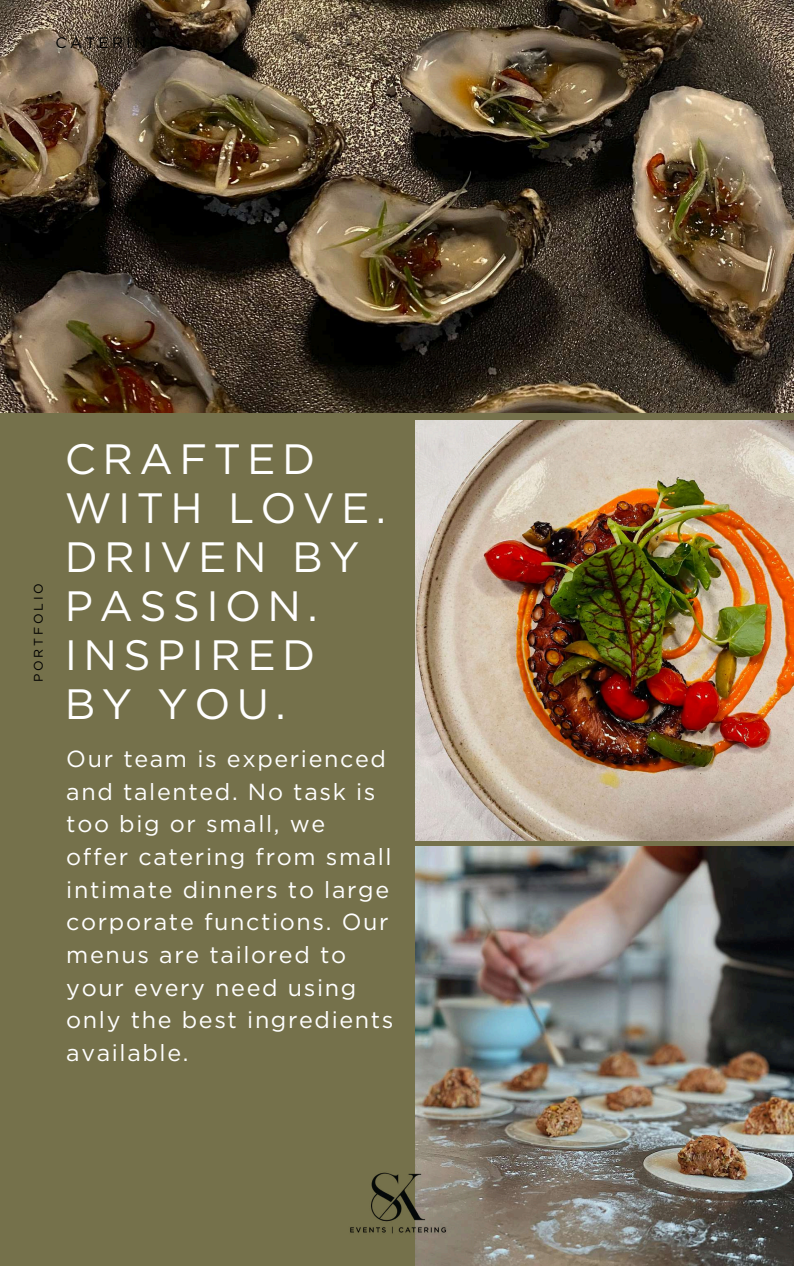
<style>
.page{position:relative;width:794px;height:1266px;background:#fff}
.page>*{position:absolute;margin:0;border:0;box-sizing:border-box;transform-origin:0 0}
.t1{font:42.38px/48.9px "Gotham";letter-spacing:.15em;color:#fff}
.t2{font:23.25px/32.6px "Gotham";letter-spacing:.07em;color:#fff}
.t3{font:15.15px "Gotham";letter-spacing:.22em;color:#000}
.t4{font:12.45px "Gotham";letter-spacing:.22em;color:#000}
</style>
<div class="page">
<div style="left:0;top:0;width:793px;height:1266px;background:#75714b"></div>
<img style="left:0;top:0;width:793px;height:413px">
<img style="left:415px;top:421px;width:378px;height:419px">
<img style="left:415px;top:846px;width:378px;height:419px">
<img style="left:350px;top:1139px;width:111px;height:127px">
<p class="t3" style="left:56px;top:33px;width:107px">CATERING</p>
<p class="t4" style="left:31px;top:682px;width:100px;rotate:-90deg">PORTFOLIO</p>
<h1 class="t1" style="left:65px;top:434px;width:323px">CRAFTED<br>WITH LOVE.<br>DRIVEN BY<br>PASSION.<br>INSPIRED<br>BY YOU.</h1>
<p class="t2" style="left:66px;top:742px;width:328px">Our team is experienced and talented. No task is too big or small, we<br>offer catering from small intimate dinners to large corporate functions. Our menus are tailored to your every need using only the best ingredients available.</p>
</div>
